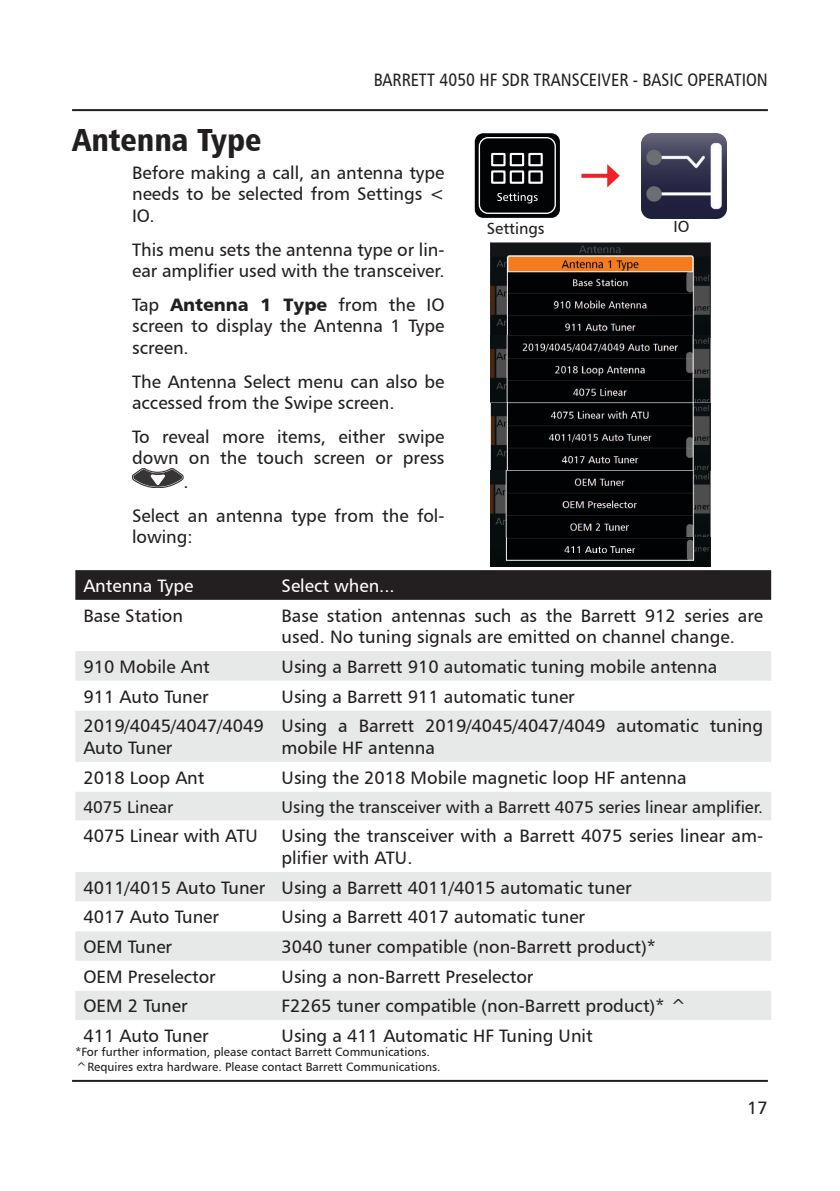
<style>
.page{position:relative;width:840px;height:1191px;background:#fff}
.page>*{position:absolute;margin:0;border:0;box-sizing:border-box;transform-origin:0 0}
.Heading_1{font:32px "Humanist 777 BT Black Condensed B";color:#231f20}
.Body_Text{font:18px/21.6px "Humanist 777 BT Roman B";color:#231f20}
.t1{font:18px "Humanist 777 BT Roman Condensed B";color:#231f20}
.t2{font:18px "Humanist 777 BT Roman B";color:#fff}
.t3{font:17px "Humanist 777 BT Roman B";color:#231f20}
.t4{font:16px "Humanist 777 BT Roman B";color:#231f20}
.t5{font:12px "Humanist 777 BT Roman B";color:#231f20}
.s1{font-family:"Humanist 777 BT Black B"}
</style>
<div class="page">
<hr style="left:72px;top:109px;width:695px;height:2px;background:#231f20">
<hr style="left:72px;top:1079px;width:695px;height:2px;background:#231f20">
<svg style="left:132px;top:468px;width:51px;height:20px"></svg>
<svg style="left:75px;top:570px;width:695px;height:30px;background:#252122"></svg>
<div style="left:75px;top:651px;width:695px;height:30px;background:#e7e8e8"></div>
<svg style="left:75px;top:711px;width:695px;height:309px;fill:#e7e8e8"></svg>
<img style="left:490px;top:243px;width:220px;height:323px">
<svg style="left:581px;top:174px;width:26px;height:4px"></svg>
<svg style="left:607px;top:164px;width:12px;height:23px"></svg>
<img style="left:641px;top:133px;width:85px;height:85px">
<div style="left:474px;top:133px;width:85px;height:85px;background:#020304;border-radius:8px"></div>
<svg style="left:497px;top:192px;width:40px;height:11px"></svg>
<div style="left:528px;top:170px;width:14px;height:14px;border:2px solid #fff"></div>
<div style="left:509px;top:170px;width:15px;height:14px;border:2px solid #fff"></div>
<div style="left:491px;top:170px;width:14px;height:14px;border:2px solid #fff"></div>
<div style="left:528px;top:153px;width:14px;height:13px;border:2px solid #fff"></div>
<div style="left:509px;top:153px;width:15px;height:13px;border:2px solid #fff"></div>
<div style="left:491px;top:153px;width:14px;height:13px;border:2px solid #fff"></div>
<div style="left:478px;top:137px;width:77px;height:77px;border:1px solid #fff;border-radius:9px"></div>
<p class="t1" style="left:373px;top:68px;width:395px">BARRETT 4050 HF SDR TRANSCEIVER - BASIC OPERATION</p>
<p class="Heading_1" style="left:72px;top:119px;width:191px">Antenna Type</p>
<p class="Body_Text" style="left:132px;top:161px;width:314px;text-align:justify">Before making a call, an antenna type needs to be selected from Settings &lt; IO.</p>
<p class="Body_Text" style="left:132px;top:238px;width:314px">This menu sets the antenna type or lin&shy;ear amplifier used with the transceiver.</p>
<p class="Body_Text" style="left:132px;top:293px;width:314px;text-align:justify">Tap <span class="s1">Antenna 1 Type</span> from the IO screen to display the Antenna 1 Type screen.</p>
<p class="Body_Text" style="left:132px;top:370px;width:314px">The Antenna Select menu can also be accessed from the Swipe screen.</p>
<p class="Body_Text" style="left:132px;top:425px;width:314px">To reveal more items, either swipe down on the touch screen or press</p>
<p class="Body_Text" style="left:183px;top:470px;width:7px">.</p>
<p class="Body_Text" style="left:132px;top:504px;width:314px">Select an antenna type from the fol&shy;lowing:</p>
<p class="t2" style="left:83px;top:574px;width:111px">Antenna Type</p>
<p class="t2" style="left:281px;top:574px;width:115px">Select when...</p>
<p class="Body_Text" style="left:83px;top:604px;width:101px">Base Station</p>
<p class="Body_Text" style="left:281px;top:604px;width:483px">Base station antennas such as the Barrett 912 series are used. No tuning signals are emitted on channel change.</p>
<p class="Body_Text" style="left:83px;top:655px;width:128px">910 Mobile Ant</p>
<p class="Body_Text" style="left:281px;top:655px;width:437px">Using a Barrett 910 automatic tuning mobile antenna</p>
<p class="Body_Text" style="left:83px;top:685px;width:127px">911 Auto Tuner</p>
<p class="Body_Text" style="left:281px;top:685px;width:294px">Using a Barrett 911 automatic tuner</p>
<p class="Body_Text" style="left:83px;top:715px;width:182px">2019/4045/4047/4049<br>Auto Tuner</p>
<p class="Body_Text" style="left:281px;top:715px;width:483px">Using a Barrett 2019/4045/4047/4049 automatic tuning mobile HF antenna</p>
<p class="Body_Text" style="left:83px;top:766px;width:122px">2018 Loop Ant</p>
<p class="Body_Text" style="left:281px;top:766px;width:406px">Using the 2018 Mobile magnetic loop HF antenna</p>
<p class="t3" style="left:83px;top:796px;width:91px">4075 Linear</p>
<p class="t3" style="left:281px;top:796px;width:483px">Using the transceiver with a Barrett 4075 series linear amplifier.</p>
<p class="Body_Text" style="left:83px;top:824px;width:176px">4075 Linear with ATU</p>
<p class="Body_Text" style="left:281px;top:824px;width:483px">Using the transceiver with a Barrett 4075 series linear am&shy;plifier with ATU.</p>
<p class="Body_Text" style="left:83px;top:876px;width:183px">4011/4015 Auto Tuner</p>
<p class="Body_Text" style="left:281px;top:876px;width:351px">Using a Barrett 4011/4015 automatic tuner</p>
<p class="Body_Text" style="left:83px;top:905px;width:137px">4017 Auto Tuner</p>
<p class="Body_Text" style="left:281px;top:905px;width:305px">Using a Barrett 4017 automatic tuner</p>
<p class="Body_Text" style="left:83px;top:935px;width:90px">OEM Tuner</p>
<p class="Body_Text" style="left:281px;top:935px;width:375px">3040 tuner compatible (non-Barrett product)*</p>
<p class="Body_Text" style="left:83px;top:965px;width:134px">OEM Preselector</p>
<p class="Body_Text" style="left:281px;top:965px;width:253px">Using a non-Barrett Preselector</p>
<p class="Body_Text" style="left:83px;top:994px;width:106px">OEM 2 Tuner</p>
<p class="Body_Text" style="left:281px;top:994px;width:407px">F2265 tuner compatible (non-Barrett product)* ^</p>
<p class="Body_Text" style="left:83px;top:1024px;width:127px">411 Auto Tuner</p>
<p class="Body_Text" style="left:281px;top:1024px;width:312px">Using a 411 Automatic HF Tuning Unit</p>
<p class="t5" style="left:75px;top:1044px;width:356px">*For further information, please contact Barrett Communications.</p>
<p class="t5" style="left:75px;top:1059px;width:366px">^Requires extra hardware. Please contact Barrett Communications.</p>
<p class="t4" style="left:486px;top:218px;width:59px">Settings</p>
<p class="t4" style="left:673px;top:217px;width:18px">IO</p>
<p class="Body_Text" style="left:746px;top:1096px;width:22px">17</p>
</div>
